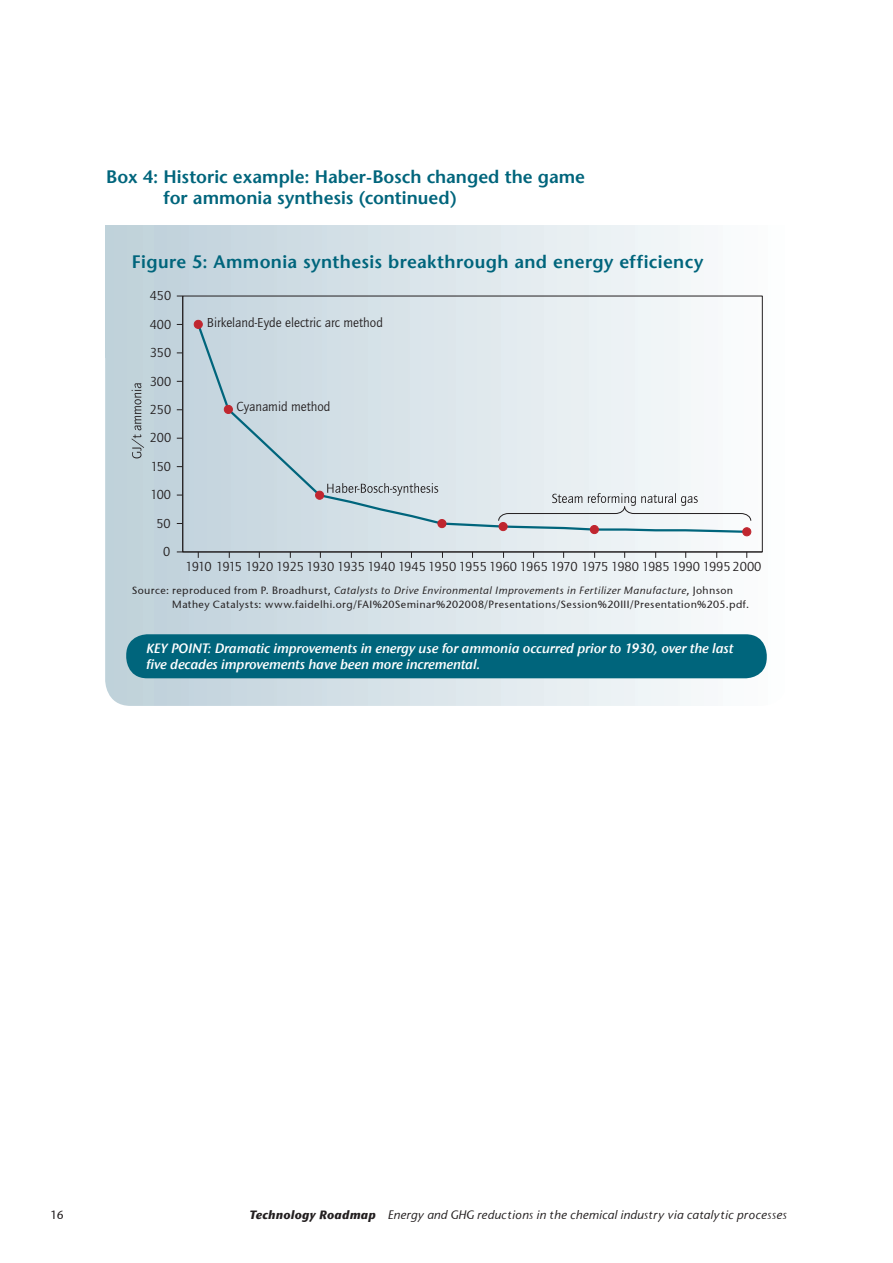
<style>
.page{position:relative;width:893px;height:1263px;background:#fff}
.page>*{position:absolute;margin:0;border:0;box-sizing:border-box;transform-origin:0 0}
._05_-_Titre_Figure{font:600 18px/21px "Stone Sans LT";letter-spacing:.005em;color:#00657c}
.t1{font:13.5px "Quay Sans ITC Std";color:#231f20}
._07_-_Key_Points{font:italic 13.5px/16.2px "Stone Sans ITC Semi";letter-spacing:-.01em;color:#fff}
.t2{font:italic 12px "Stone Sans";letter-spacing:.02em;color:#231f20}
.t3{font:12px "Stone Sans ITCTT Medium";color:#231f20}
.Source{font:10.5px/13.5px "Stone Sans ITCTT Medium";letter-spacing:.04em;color:#231f20}
.s1{font-style:italic}
.s2{font-family:"Stone Sans ITC";font-weight:700}
</style>
<div class="page">
<svg style="left:105px;top:225px;width:662px;height:481px"></svg>
<svg style="left:131px;top:383px;width:13px;height:75px"></svg>
<svg style="left:176px;top:295px;width:575px;height:264px"></svg>
<div style="left:182px;top:296px;width:581px;height:256px;border:1px solid #231f20"></div>
<div style="left:126px;top:634px;width:641px;height:44px;background:#00657c;border-radius:21px"></div>
<p class="_05_-_Titre_Figure" style="left:164px;top:167px;width:423px;text-indent:-57px">Box 4: Historic example: Haber-Bosch changed the game for ammonia synthesis (continued)</p>
<p class="_05_-_Titre_Figure" style="left:132px;top:252px;width:573px">Figure 5: Ammonia synthesis breakthrough and energy efficiency</p>
<p class="t1" style="left:150px;top:290px;width:23px">450</p>
<p class="t1" style="left:150px;top:319px;width:23px">400</p>
<p class="t1" style="left:150px;top:347px;width:23px">350</p>
<p class="t1" style="left:150px;top:376px;width:23px">300</p>
<p class="t1" style="left:150px;top:404px;width:23px">250</p>
<p class="t1" style="left:150px;top:433px;width:23px">200</p>
<p class="t1" style="left:151px;top:461px;width:22px">150</p>
<p class="t1" style="left:151px;top:489px;width:22px">100</p>
<p class="t1" style="left:156px;top:518px;width:16px">50</p>
<p class="t1" style="left:163px;top:546px;width:9px">0</p>
<p class="t1" style="left:207px;top:317px;width:178px">Birkeland-Eyde electric arc method</p>
<p class="t1" style="left:236px;top:401px;width:96px">Cyanamid method</p>
<p class="t1" style="left:185px;top:561px;width:577px">1910 1915 1920 1925 1930 1935 1940 1945 1950 1955 1960 1965 1970 1975 1980 1985 1990 19952000</p>
<p class="Source" style="left:172px;top:584px;width:578px;text-indent:-40px">Source: reproduced from P. Broadhurst, <span class="s1">Catalysts to Drive Environmental Improvements in Fertilizer Manufacture</span>, Johnson<br>Mathey Catalysts: www.faidelhi.org/FAI%20Seminar%202008/Presentations/Session%20III/Presentation%205.pdf.</p>
<p class="_07_-_Key_Points" style="left:146px;top:640px;width:589px">KEY POINT: Dramatic improvements in energy use for ammonia occurred prior to 1930, over the last five decades improvements have been more incremental.</p>
<p class="t3" style="left:51px;top:1208px;width:15px">16</p>
<p class="t2" style="left:250px;top:1209px;width:538px"><span class="s2">Technology Roadmap</span> Energy and GHG reductions in the chemical industry via catalytic processes</p>
</div>
